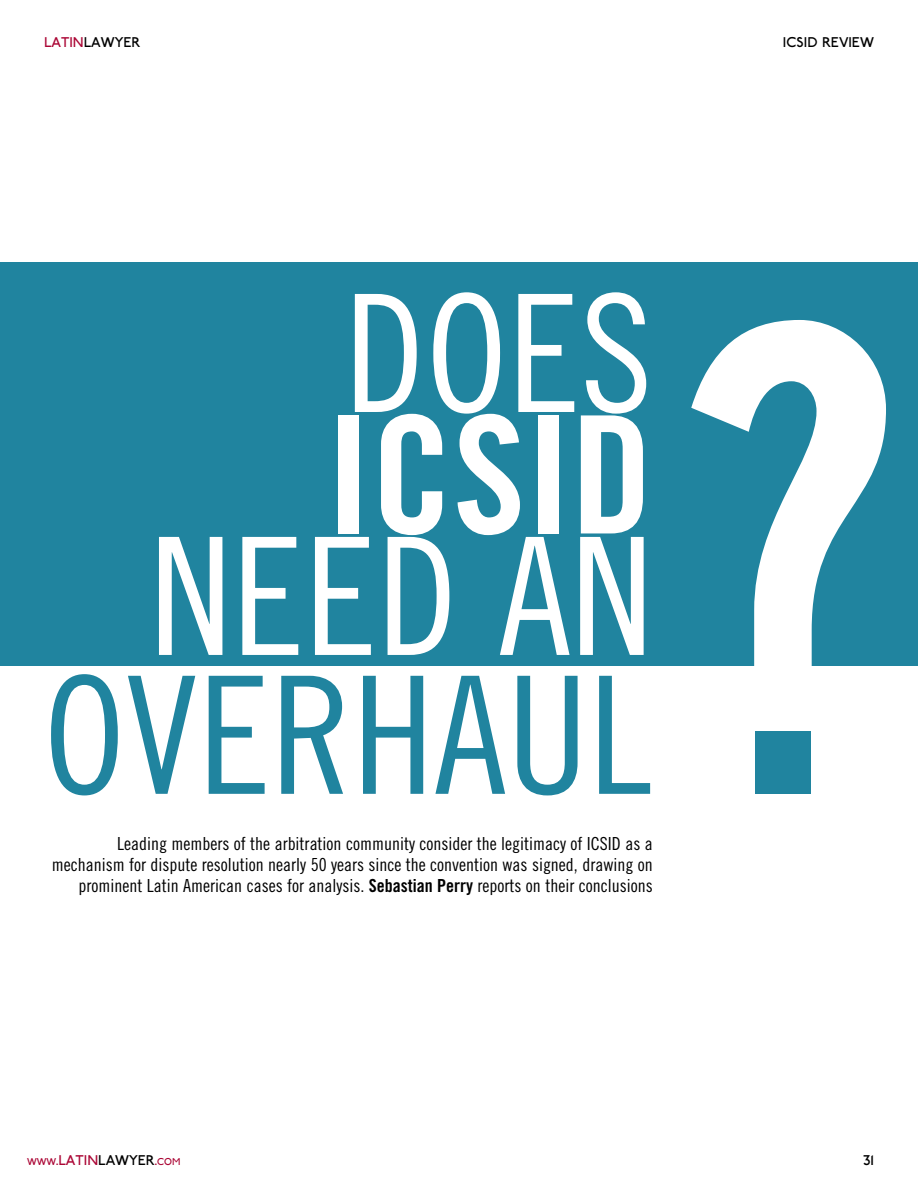
<style>
.page{position:relative;width:918px;height:1188px;background:#fff}
.page>*{position:absolute;margin:0;border:0;box-sizing:border-box;transform-origin:0 0}
.t1{font:666px "Trade Gothic Bold Cond Twenty";color:#fff;scale:.9 1}
.t2{font:666px "Trade Gothic Cond Eighteen";color:#20849f}
.t3{font:163.5px "Trade Gothic Cond Eighteen";color:#fff}
.t4{font:163.5px "Trade Gothic Cond Eighteen";color:#20849f}
.t5{font:163.5px "Trade Gothic Bold Cond Twenty";color:#fff}
.t6{font:18px/21px "Trade Gothic Cond Eighteen";color:#000;text-align:right}
.t7{font:15px "P22 Johnston Underground";color:#000}
.t8{font:15px "P22 Johnston Underground";color:#ab0635}
.s1{color:#ab0635}
.s2{font-family:"Trade Gothic Bold Cond Twenty"}
.s3{font-size:10.5px}
.s4{color:#000}
</style>
<div class="page">
<div style="left:0;top:98px;width:918px;height:568px;background:#20849f"></div>
<div style="left:0;top:75px;width:918px;height:187px;background:#fff"></div>
<p class="t7" style="left:44px;top:34px;width:98px"><span class="s1">LATIN</span>LAWYER</p>
<p class="t7" style="left:783px;top:34px;width:92px">ICSID REVIEW</p>
<h2 class="t3" style="left:344px;top:257px;width:310px">Does</h2>
<h2 class="t5" style="left:326px;top:376px;width:328px">ICSID</h2>
<h2 class="t3" style="left:150px;top:500px;width:504px">need an</h2>
<h2 class="t4" style="left:44px;top:639px;width:610px">overhauL</h2>
<p class="t6" style="left:52px;top:833px;width:602px">Leading members of the arbitration community consider the legitimacy of ICSID as a mechanism for dispute resolution nearly 50 years since the convention was signed, drawing on prominent Latin American cases for analysis. <span class="s2">Sebastian Perry</span> reports on their conclusions</p>
<h1 class="t1" style="left:672px;top:165px;width:261px">?</h1>
<h1 class="t2" style="left:709px;top:161px;width:149px">.</h1>
<p class="t8" style="left:27px;top:1152px;width:155px"><span class="s3">WWW</span>.LATIN<span class="s4">LAWYER</span>.<span class="s3">COM</span></p>
<p class="t7" style="left:863px;top:1152px;width:13px">31</p>
</div>
